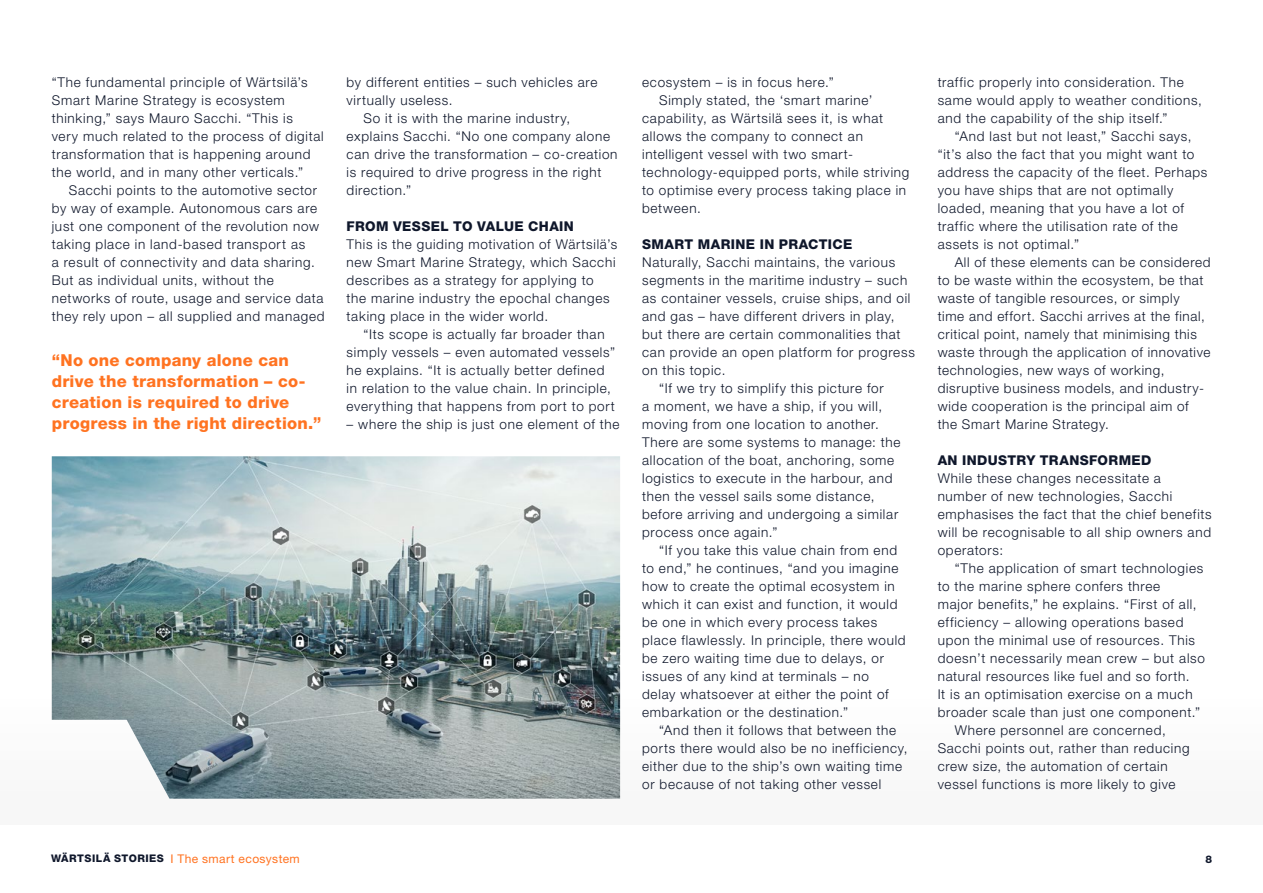
<style>
.page{position:relative;width:1263px;height:893px;background:#fff}
.page>*{position:absolute;margin:0;border:0;box-sizing:border-box;transform-origin:0 0}
.t1{font:800 16.5px/21px "Helvetica Neue LT Std";letter-spacing:.015em;color:#ff7321}
.t2{font:300 13.5px/18px "Helvetica Neue LT Std";letter-spacing:.055em;color:#0f172b}
.t3{font:800 13.5px "Helvetica Neue LT Std";letter-spacing:.03em;color:#0f172b}
.t4{font:12px "Helvetica Neue LT Std";letter-spacing:.035em;color:#ff7321}
.t5{font:800 10.5px "Helvetica Neue LT Std";color:#0f172b}
.s1{font-weight:800;font-size:10.5px;color:#0f172b}
</style>
<div class="page">
<div style="left:0;top:690px;width:1263px;height:135px;background:#f9f9f9"></div>
<img style="left:52px;top:456px;width:568px;height:343px">
<p class="t2" style="left:52px;top:73px;width:273px">“The fundamental principle of Wärtsilä’s Smart Marine Strategy is ecosystem thinking,” says Mauro Sacchi. “This is<br>very much related to the process of digital transformation that is happening around the world, and in many other verticals.”</p>
<p class="t2" style="left:52px;top:181px;width:274px;text-indent:17px">Sacchi points to the automotive sector by way of example. Autonomous cars are just one component of the revolution now taking place in land-based transport as<br>a result of connectivity and data sharing.<br>But as individual units, without the networks of route, usage and service data they rely upon – all supplied and managed</p>
<p class="t1" style="left:52px;top:350px;width:271px">“No one company alone can drive the transformation – co&shy;creation is required to drive progress in the right direction.”</p>
<p class="t2" style="left:347px;top:73px;width:252px">by different entities – such vehicles are</p>
<p class="t2" style="left:347px;top:91px;width:108px">virtually useless.</p>
<p class="t2" style="left:364px;top:109px;width:208px">So it is with the marine industry,</p>
<p class="t2" style="left:347px;top:127px;width:265px">explains Sacchi. “No one company alone</p>
<p class="t2" style="left:347px;top:145px;width:272px">can drive the transformation – co-creation</p>
<p class="t2" style="left:347px;top:163px;width:256px">is required to drive progress in the right</p>
<p class="t2" style="left:347px;top:181px;width:66px">direction.”</p>
<p class="t3" style="left:347px;top:218px;width:229px">FROM VESSEL TO VALUE CHAIN</p>
<p class="t2" style="left:347px;top:235px;width:272px">This is the guiding motivation of Wärtsilä’s new Smart Marine Strategy, which Sacchi describes as a strategy for applying to<br>the marine industry the epochal changes taking place in the wider world.</p>
<p class="t2" style="left:347px;top:325px;width:270px;text-indent:17px">“Its scope is actually far broader than simply vessels – even automated vessels” he explains. “It is actually better defined in relation to the value chain. In principle, everything that happens from port to port</p>
<p class="t2" style="left:347px;top:415px;width:274px">– where the ship is just one element of the</p>
<p class="t2" style="left:642px;top:73px;width:193px">ecosystem – is in focus here.”</p>
<p class="t2" style="left:659px;top:91px;width:215px">Simply stated, the ‘smart marine’</p>
<p class="t2" style="left:642px;top:109px;width:242px">capability, as Wärtsilä sees it, is what</p>
<p class="t2" style="left:642px;top:127px;width:222px">allows the company to connect an</p>
<p class="t2" style="left:642px;top:145px;width:212px">intelligent vessel with two smart-</p>
<p class="t2" style="left:642px;top:163px;width:269px">technology-equipped ports, while striving</p>
<p class="t2" style="left:642px;top:181px;width:266px">to optimise every process taking place in</p>
<p class="t2" style="left:642px;top:199px;width:60px">between.</p>
<p class="t3" style="left:642px;top:236px;width:212px">SMART MARINE IN PRACTICE</p>
<p class="t2" style="left:642px;top:253px;width:255px">Naturally, Sacchi maintains, the various</p>
<p class="t2" style="left:642px;top:271px;width:267px">segments in the maritime industry – such</p>
<p class="t2" style="left:642px;top:289px;width:270px">as container vessels, cruise ships, and oil</p>
<p class="t2" style="left:642px;top:307px;width:254px">and gas – have different drivers in play,</p>
<p class="t2" style="left:642px;top:325px;width:260px">but there are certain commonalities that</p>
<p class="t2" style="left:642px;top:343px;width:274px">can provide an open platform for progress</p>
<p class="t2" style="left:642px;top:361px;width:85px">on this topic.</p>
<p class="t2" style="left:659px;top:379px;width:226px">“If we try to simplify this picture for</p>
<p class="t2" style="left:642px;top:397px;width:241px">a moment, we have a ship, if you will,</p>
<p class="t2" style="left:642px;top:415px;width:238px">moving from one location to another.</p>
<p class="t2" style="left:642px;top:433px;width:260px">There are some systems to manage: the</p>
<p class="t2" style="left:642px;top:451px;width:254px">allocation of the boat, anchoring, some</p>
<p class="t2" style="left:642px;top:469px;width:252px">logistics to execute in the harbour, and</p>
<p class="t2" style="left:642px;top:487px;width:234px">then the vessel sails some distance,</p>
<p class="t2" style="left:642px;top:505px;width:258px">before arriving and undergoing a similar</p>
<p class="t2" style="left:642px;top:523px;width:137px">process once again.”</p>
<p class="t2" style="left:659px;top:541px;width:240px">“If you take this value chain from end</p>
<p class="t2" style="left:642px;top:559px;width:258px">to end,” he continues, “and you imagine</p>
<p class="t2" style="left:642px;top:577px;width:254px">how to create the optimal ecosystem in</p>
<p class="t2" style="left:642px;top:595px;width:257px">which it can exist and function, it would</p>
<p class="t2" style="left:642px;top:613px;width:237px">be one in which every process takes</p>
<p class="t2" style="left:642px;top:631px;width:265px">place flawlessly. In principle, there would</p>
<p class="t2" style="left:642px;top:649px;width:243px">be zero waiting time due to delays, or</p>
<p class="t2" style="left:642px;top:667px;width:228px">issues of any kind at terminals – no</p>
<p class="t2" style="left:642px;top:685px;width:248px">delay whatsoever at either the point of</p>
<p class="t2" style="left:642px;top:703px;width:208px">embarkation or the destination.”</p>
<p class="t2" style="left:659px;top:721px;width:239px">“And then it follows that between the</p>
<p class="t2" style="left:642px;top:739px;width:267px">ports there would also be no inefficiency,</p>
<p class="t2" style="left:642px;top:757px;width:262px">either due to the ship’s own waiting time</p>
<p class="t2" style="left:642px;top:775px;width:241px">or because of not taking other vessel</p>
<p class="t2" style="left:938px;top:73px;width:266px">traffic properly into consideration. The same would apply to weather conditions, and the capability of the ship itself.”</p>
<p class="t2" style="left:938px;top:127px;width:271px;text-indent:17px">“And last but not least,” Sacchi says, “it’s also the fact that you might want to address the capacity of the fleet. Perhaps you have ships that are not optimally loaded, meaning that you have a lot of traffic where the utilisation rate of the assets is not optimal.”</p>
<p class="t2" style="left:938px;top:253px;width:274px;text-indent:17px">All of these elements can be considered to be waste within the ecosystem, be that waste of tangible resources, or simply<br>time and effort. Sacchi arrives at the final, critical point, namely that minimising this waste through the application of innovative technologies, new ways of working, disruptive business models, and industry&shy;wide cooperation is the principal aim of the Smart Marine Strategy.</p>
<p class="t3" style="left:938px;top:452px;width:215px">AN INDUSTRY TRANSFORMED</p>
<p class="t2" style="left:938px;top:469px;width:275px">While these changes necessitate a number of new technologies, Sacchi emphasises the fact that the chief benefits will be recognisable to all ship owners and operators:</p>
<p class="t2" style="left:955px;top:559px;width:250px">“The application of smart technologies</p>
<p class="t2" style="left:938px;top:577px;width:224px">to the marine sphere confers three</p>
<p class="t2" style="left:938px;top:595px;width:260px">major benefits,” he explains. “First of all,</p>
<p class="t2" style="left:938px;top:613px;width:247px">efficiency – allowing operations based</p>
<p class="t2" style="left:938px;top:631px;width:259px">upon the minimal use of resources. This</p>
<p class="t2" style="left:938px;top:649px;width:269px">doesn’t necessarily mean crew – but also</p>
<p class="t2" style="left:938px;top:667px;width:253px">natural resources like fuel and so forth.</p>
<p class="t2" style="left:938px;top:685px;width:256px">It is an optimisation exercise on a much</p>
<p class="t2" style="left:938px;top:703px;width:264px">broader scale than just one component.”</p>
<p class="t2" style="left:955px;top:721px;width:213px">Where personnel are concerned,</p>
<p class="t2" style="left:938px;top:739px;width:253px">Sacchi points out, rather than reducing</p>
<p class="t2" style="left:938px;top:757px;width:232px">crew size, the automation of certain</p>
<p class="t2" style="left:938px;top:775px;width:239px">vessel functions is more likely to give</p>
<p class="t4" style="left:51px;top:851px;width:250px"><span class="s1">WÄRTSILÄ STORIES</span> I The smart ecosystem</p>
<p class="t5" style="left:1205px;top:853px;width:8px">8</p>
</div>
